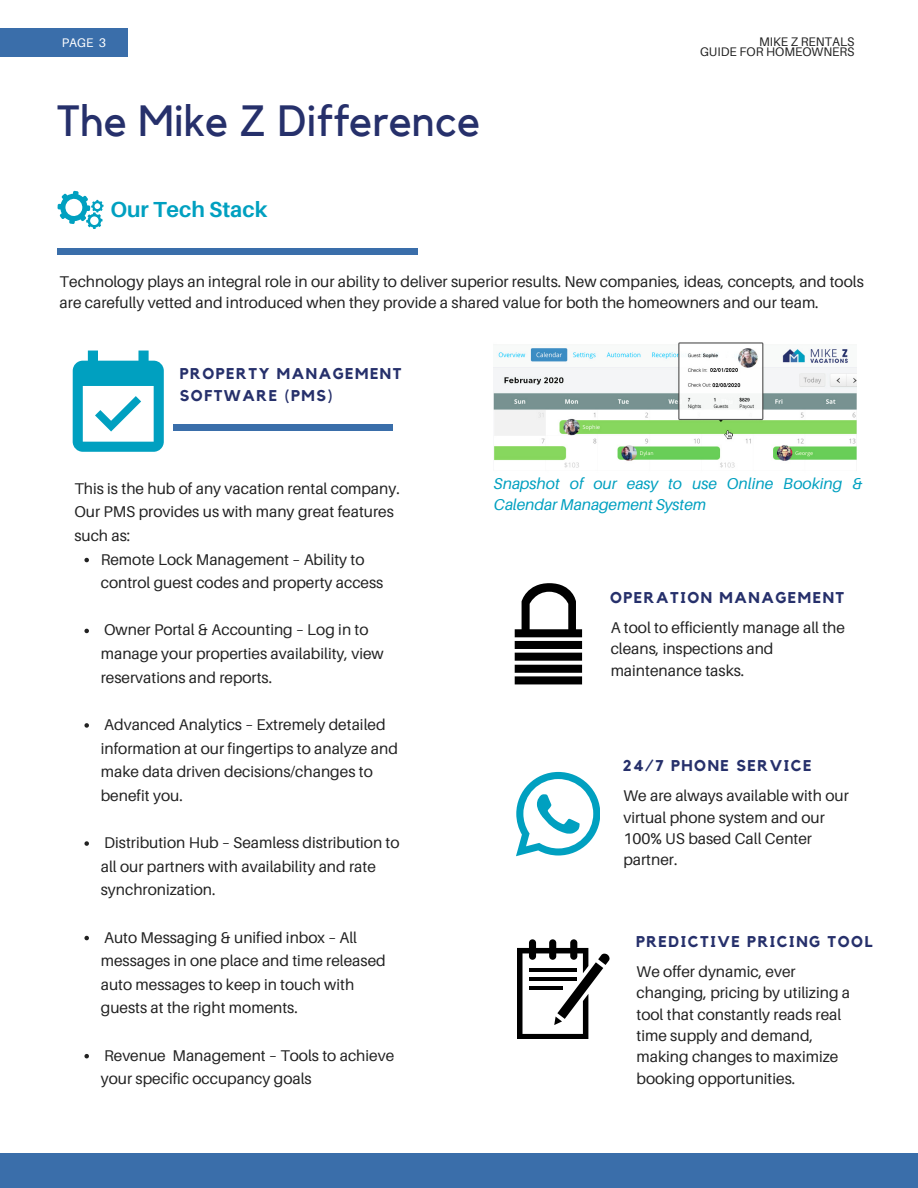
<style>
.page{position:relative;width:918px;height:1188px;background:#fff}
.page>*{position:absolute;margin:0;border:0;box-sizing:border-box;transform-origin:0 0}
.t1{font:43.65px "Kollektif";color:#26306b}
.t2{font:700 21.75px "Aileron";color:#00a0c0}
.t3{font:15.6px/23.7px "Aileron";color:#222}
.t4{font:700 15.6px/21.3px "Kollektif";letter-spacing:.1em;color:#26306b}
.t5{font:italic 15.6px/21.3px "Aileron";color:#00a0c0}
.t6{font:12.45px "Aileron";color:#222}
.t7{font:12.45px "Aileron";color:#fff}
</style>
<div class="page">
<div style="left:0;top:29px;width:128px;height:28px;background:#3a6eaa"></div>
<svg style="left:73px;top:351px;width:91px;height:101px"></svg>
<svg style="left:517px;top:939px;width:93px;height:99px"></svg>
<svg style="left:515px;top:583px;width:67px;height:101px"></svg>
<svg style="left:516px;top:772px;width:83px;height:84px"></svg>
<img style="left:494px;top:342px;width:363px;height:126px">
<svg style="left:57px;top:191px;width:47px;height:38px"></svg>
<div style="left:57px;top:249px;width:361px;height:5px;background:#3a6eaa"></div>
<svg style="left:84px;top:558px;width:5px;height:4px"></svg>
<svg style="left:84px;top:629px;width:5px;height:4px"></svg>
<svg style="left:84px;top:723px;width:5px;height:5px"></svg>
<svg style="left:84px;top:841px;width:5px;height:5px"></svg>
<svg style="left:84px;top:936px;width:5px;height:4px"></svg>
<svg style="left:84px;top:1054px;width:5px;height:4px"></svg>
<div style="left:0;top:1153px;width:918px;height:35px;background:#3a6eaa"></div>
<div style="left:174px;top:424px;width:219px;height:6px;background:#3a6eaa"></div>
<p class="t7" style="left:62px;top:35px;width:46px">PAGE 3</p>
<p class="t6" style="left:759px;top:34px;width:97px">MIKE Z RENTALS</p>
<p class="t6" style="left:700px;top:44px;width:156px">GUIDE FOR HOMEOWNERS</p>
<p class="t1" style="left:57px;top:101px;width:424px">The Mike Z Difference</p>
<p class="t2" style="left:110px;top:196px;width:159px">Our Tech Stack</p>
<p class="t3" style="left:60px;top:271px;width:806px;line-height:21.3px">Technology plays an integral role in our ability to deliver superior results. New companies, ideas, concepts, and tools are carefully vetted and introduced when they provide a shared value for both the homeowners and our team.</p>
<p class="t4" style="left:180px;top:364px;width:223px">PROPERTY MANAGEMENT<br>SOFTWARE (PMS)</p>
<p class="t3" style="left:74px;top:476px;width:327px">This is the hub of any vacation rental company.<br>Our PMS provides us with many great features such as:</p>
<p class="t3" style="left:101px;top:547px;width:284px">Remote Lock Management – Ability to control guest codes and property access</p>
<p class="t3" style="left:101px;top:618px;width:285px">Owner Portal &amp; Accounting – Log in to manage your properties availability, view reservations and reports.</p>
<p class="t3" style="left:101px;top:712px;width:299px">Advanced Analytics – Extremely detailed information at our fingertips to analyze and make data driven decisions/changes to benefit you.</p>
<p class="t3" style="left:101px;top:830px;width:300px">Distribution Hub – Seamless distribution to all our partners with availability and rate synchronization.</p>
<p class="t3" style="left:101px;top:925px;width:287px">Auto Messaging &amp; unified inbox – All messages in one place and time released auto messages to keep in touch with guests at the right moments.</p>
<p class="t3" style="left:101px;top:1043px;width:295px">Revenue Management – Tools to achieve your specific occupancy goals</p>
<p class="t5" style="left:494px;top:473px;width:370px">Snapshot of our easy to use Online Booking &amp;<br>Calendar Management System</p>
<p class="t4" style="left:610px;top:587px;width:236px">OPERATION MANAGEMENT</p>
<p class="t3" style="left:611px;top:616px;width:236px;line-height:21.3px">A tool to efficiently manage all the cleans, inspections and maintenance tasks.</p>
<p class="t4" style="left:623px;top:755px;width:190px">24/7 PHONE SERVICE</p>
<p class="t3" style="left:623px;top:785px;width:227px;line-height:21.3px">We are always available with our virtual phone system and our<br>100% US based Call Center partner.</p>
<p class="t4" style="left:636px;top:932px;width:238px">PREDICTIVE PRICING TOOL</p>
<p class="t3" style="left:637px;top:961px;width:215px;line-height:21.3px">We offer dynamic, ever changing, pricing by utilizing a tool that constantly reads real time supply and demand, making changes to maximize booking opportunities.</p>
</div>
